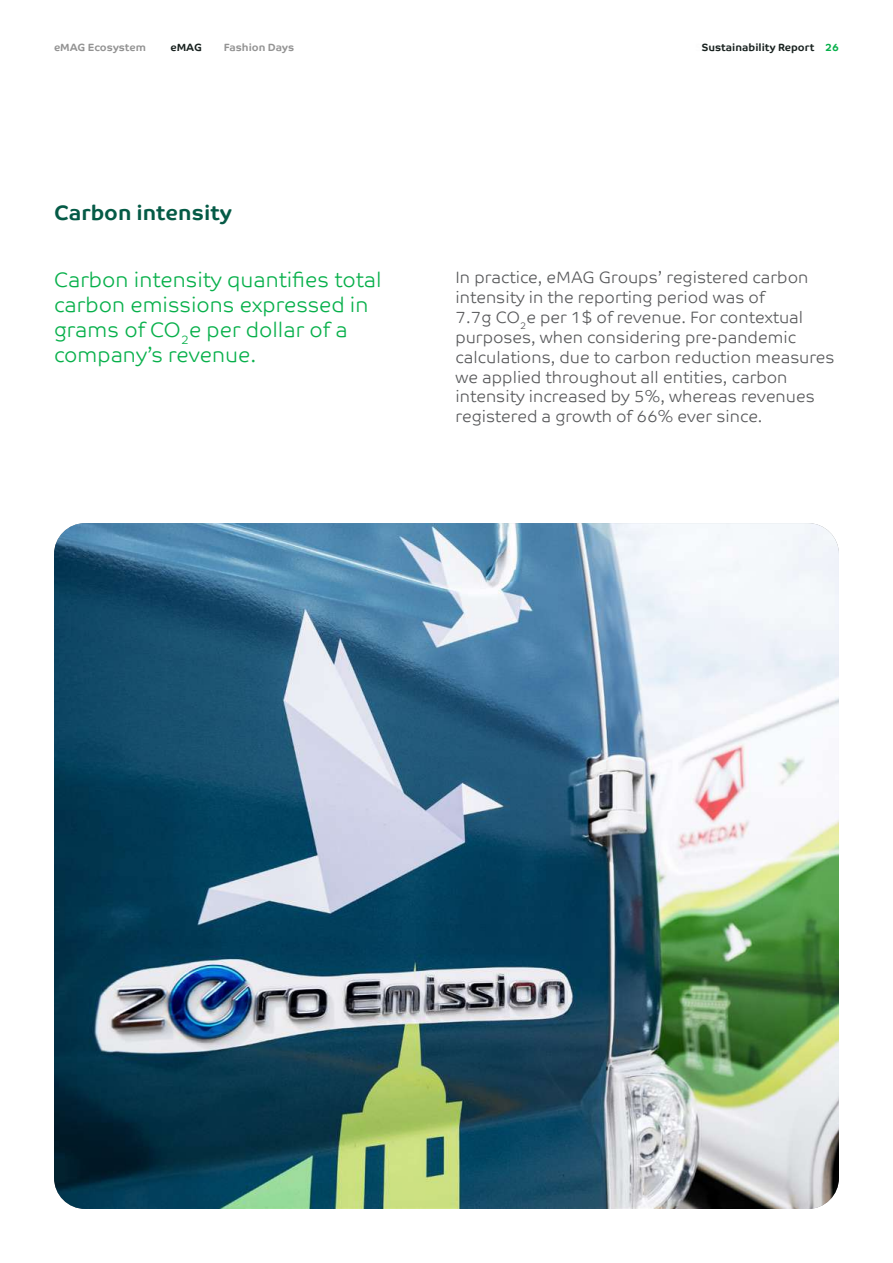
<style>
.page{position:relative;width:893px;height:1263px;background:#fff}
.page>*{position:absolute;margin:0;border:0;box-sizing:border-box;transform-origin:0 0}
.t1{font:300 21px/25.2px "Co Text";color:#08b04b}
.t2{font:700 21px "Co Text";color:#055a46}
.t3{font:300 16.5px/19.8px "Co Text";color:#58595b}
.t4{font:700 10.5px "Co Text";color:#18211f}
.t5{font:700 10.5px "Co Text";color:#939393}
.t6{font:700 10.5px "Co Text";color:#08b04b}
</style>
<div class="page">
<img style="left:54px;top:523px;width:785px;height:686px">
<p class="t5" style="left:54px;top:42px;width:94px">eMAG Ecosystem</p>
<p class="t4" style="left:170px;top:42px;width:33px">eMAG</p>
<p class="t5" style="left:224px;top:42px;width:72px">Fashion Days</p>
<p class="t4" style="left:702px;top:41px;width:114px">Sustainability Report</p>
<p class="t4" style="left:696px;top:42px;width:112px">Sustainabil ty report</p>
<p class="t6" style="left:825px;top:42px;width:15px">26</p>
<p class="t2" style="left:54px;top:200px;width:179px">Carbon intensity</p>
<p class="t1" style="left:54px;top:267px;width:329px">Carbon intensity quantifies total carbon emissions expressed in grams of CO<sub>2</sub>e per dollar of a company’s revenue.</p>
<p class="t3" style="left:455px;top:268px;width:381px">In practice, eMAG Groups’ registered carbon intensity in the reporting period was of<br>7.7g CO<sub>2</sub>e per 1$ of revenue. For contextual purposes, when considering pre-pandemic calculations, due to carbon reduction measures we applied throughout all entities, carbon intensity increased by 5%, whereas revenues registered a growth of 66% ever since.</p>
</div>
